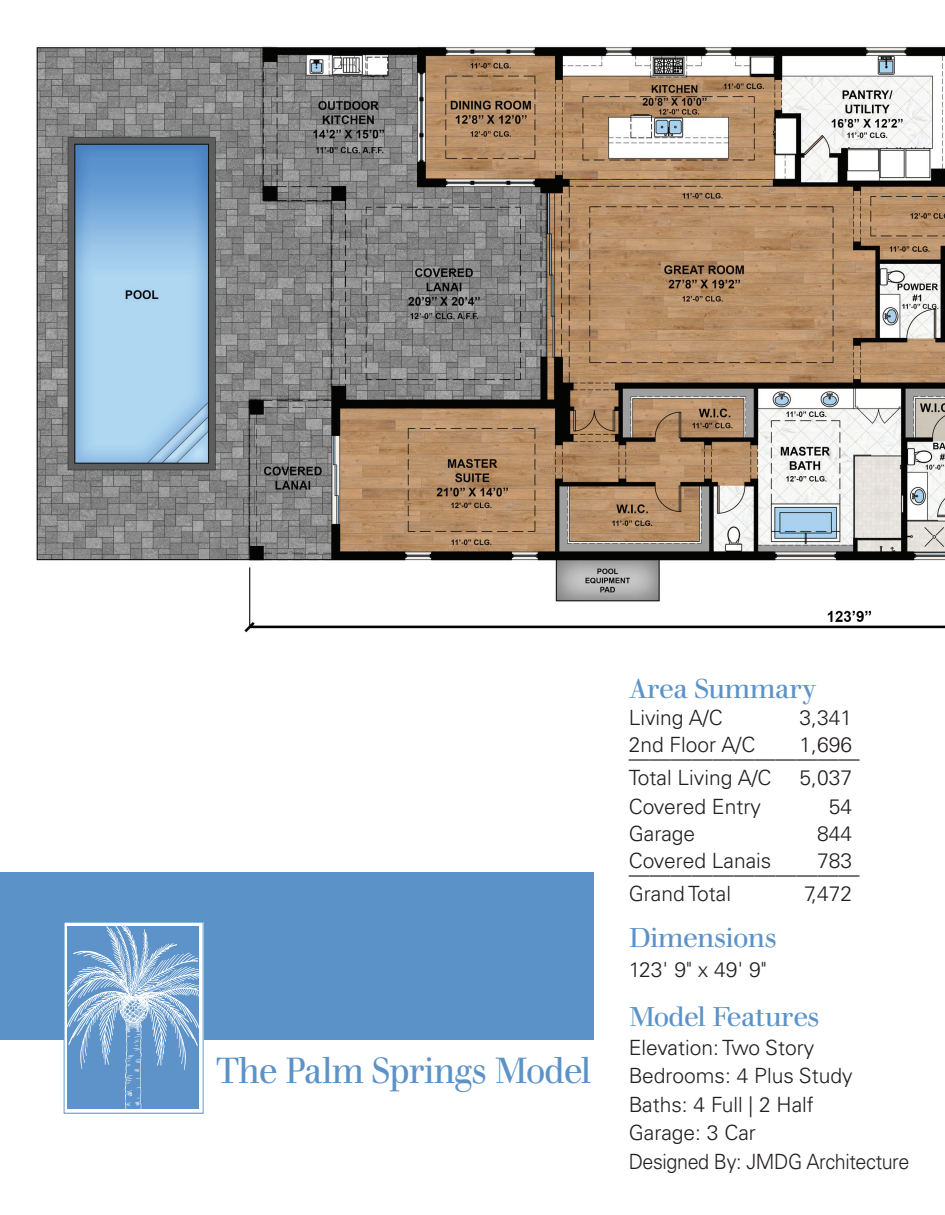
<style>
.page{position:relative;width:945px;height:1215px;background:#fff}
.page>*{position:absolute;margin:0;border:0;box-sizing:border-box;transform-origin:0 0}
.t1{font:36px "Walbaum 18 pt";color:#5b93c8;scale:.94 1}
.t2{font:27px "Walbaum 18 pt";color:#5b93c8}
.t3{font:300 21px/28.5px "Univers LT Pro 45";color:#231f20}
</style>
<div class="page">
<div style="left:0;top:872px;width:594px;height:167px;background:#5b93c8"></div>
<svg style="left:66px;top:924px;width:136px;height:185px"></svg>
<div style="left:64px;top:922px;width:140px;height:192px;border:1px solid #5d93c8"></div>
<svg style="left:68px;top:927px;width:131px;height:182px"></svg>
<img style="left:36px;top:46px;width:909px;height:561px">
<img style="left:244px;top:607px;width:701px;height:26px">
<h1 class="t1" style="left:216px;top:1041px;width:400px">The Palm Springs Model</h1>
<p class="t2" style="left:629px;top:667px;width:189px">Area Summary</p>
<p class="t3" style="left:629px;top:703px;width:96px">Living A/C</p>
<p class="t3" style="left:800px;top:703px;width:54px">3,341</p>
<p class="t3" style="left:629px;top:730px;width:128px">2nd Floor A/C</p>
<p class="t3" style="left:800px;top:730px;width:54px">1,696</p>
<p class="t3" style="left:629px;top:737px;width:233px;line-height:27px">______________________<br>Total Living A/C</p>
<p class="t3" style="left:800px;top:763px;width:54px">5,037</p>
<p class="t3" style="left:629px;top:792px;width:134px">Covered Entry</p>
<p class="t3" style="left:829px;top:792px;width:25px">54</p>
<p class="t3" style="left:629px;top:819px;width:68px">Garage</p>
<p class="t3" style="left:817px;top:819px;width:37px">844</p>
<p class="t3" style="left:629px;top:846px;width:144px">Covered Lanais</p>
<p class="t3" style="left:817px;top:846px;width:37px">783</p>
<p class="t3" style="left:629px;top:852px;width:233px;line-height:27px">______________________<br>Grand Total</p>
<p class="t3" style="left:804px;top:879px;width:50px">7,472</p>
<p class="t2" style="left:629px;top:916px;width:149px">Dimensions</p>
<p class="t3" style="left:629px;top:955px;width:139px">123' 9" x 49' 9"</p>
<p class="t2" style="left:629px;top:995px;width:192px">Model Features</p>
<p class="t3" style="left:629px;top:1033px;width:282px">Elevation: Two Story<br>Bedrooms: 4 Plus Study<br>Baths: 4 Full | 2 Half<br>Garage: 3 Car<br>Designed By: JMDG Architecture</p>
</div>
